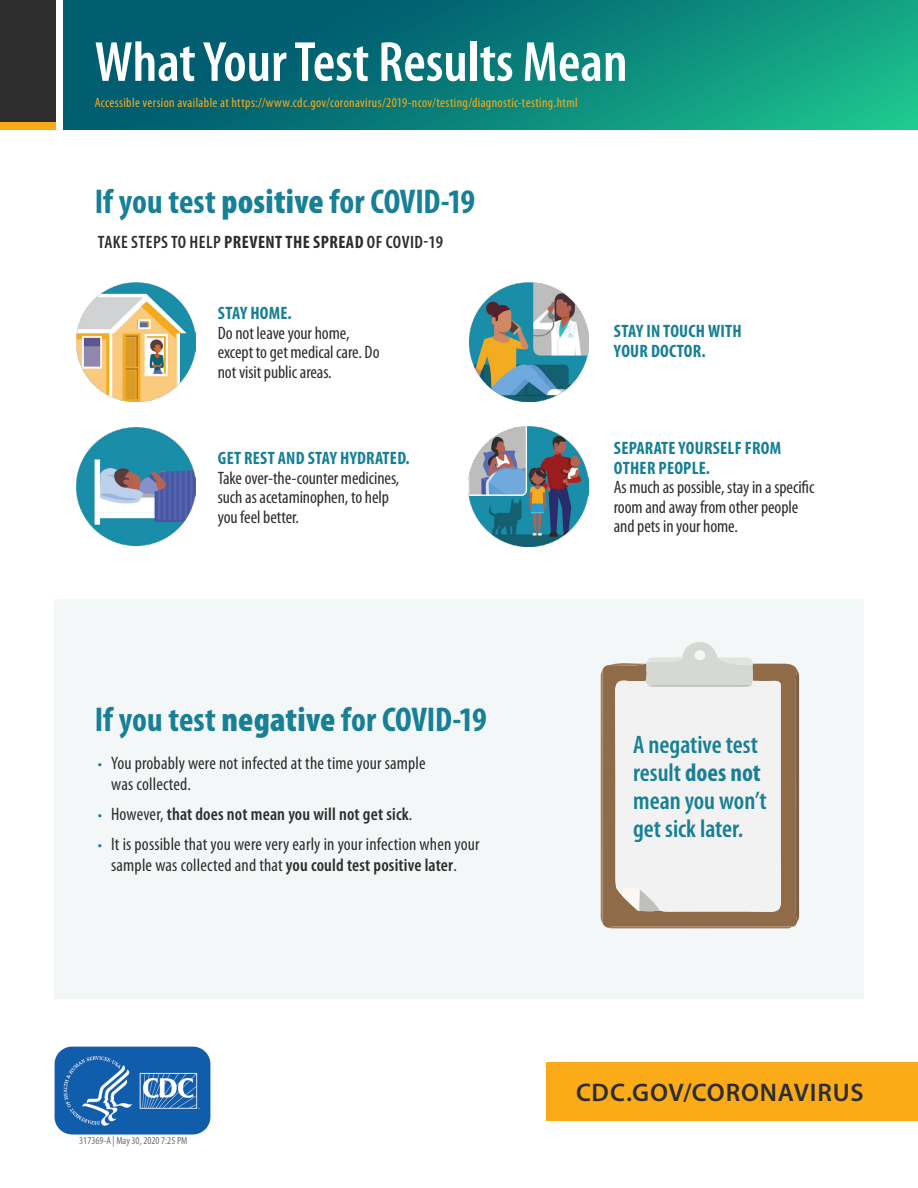
<style>
.page{position:relative;width:918px;height:1188px;background:#fff}
.page>*{position:absolute;margin:0;border:0;box-sizing:border-box;transform-origin:0 0}
.t1{font:600 condensed 57px "Myriad Pro";color:#fff}
.t2{font:700 condensed 34.5px "Myriad Pro";color:#177f96}
.t3{font:600 25.5px "Myriad Pro";letter-spacing:.03em;color:#2d2d2d}
.t4{font:600 condensed 25.35px/27.9px "Myriad Pro";color:#177f96}
.t5{font:condensed 18px/19.5px "Myriad Pro";letter-spacing:-.005em;color:#2d2d2d}
.t6{font:600 condensed 18px "Myriad Pro";letter-spacing:.01em;color:#2d2d2d}
.t7{font:700 condensed 18px/19.5px "Myriad Pro";letter-spacing:.015em;color:#177f96}
.t8{font:condensed 13.5px "Myriad Pro";letter-spacing:.025em;color:#fbab18}
.t9{font:condensed 10.5px "Myriad Pro";color:#6d6e71}
.s1{font-weight:900}
.s2{font-weight:700}
.s3{font-weight:700;color:#177f96}
.s4{font-size:16.5px;color:#177f96}
.s5{font-weight:400;font-size:16.5px;color:#177f96}
.s6{font-weight:400}
.s7{font-weight:600}
</style>
<div class="page">
<div style="left:54px;top:599px;width:810px;height:399px;background:#f4f7f8"></div>
<svg style="left:63px;top:0;width:855px;height:129px;background:#097e79"></svg>
<div style="left:0;top:122px;width:55px;height:7px;background:#fbab18"></div>
<div style="left:0;top:0;width:55px;height:122px;background:#2d2d2d"></div>
<img style="left:54px;top:1046px;width:157px;height:89px">
<div style="left:546px;top:1062px;width:372px;height:58px;background:#fbab18"></div>
<img style="left:77px;top:283px;width:118px;height:118px">
<img style="left:470px;top:283px;width:118px;height:118px">
<img style="left:469px;top:427px;width:120px;height:120px">
<img style="left:77px;top:427px;width:118px;height:119px">
<svg style="left:600px;top:642px;width:200px;height:287px"></svg>
<h1 class="t1" style="left:95px;top:31px;width:535px">What Your Test Results Mean</h1>
<p class="t8" style="left:95px;top:95px;width:484px">Accessible version available at https://www.cdc.gov/coronavirus/2019-ncov/testing/diagnostic-testing.html</p>
<h2 class="t2" style="left:95px;top:183px;width:382px">If you test <span class="s1">positive</span> for COVID-19</h2>
<h3 class="t6" style="left:98px;top:232px;width:347px">TAKE STEPS TO HELP <span class="s2">PREVENT THE SPREAD</span> OF COVID-19</h3>
<p class="t5" style="left:218px;top:304px;width:163px"><span class="s3">STAY HOME.<br></span>Do not leave your home, except to get medical care. Do not visit public areas.</p>
<p class="t5" style="left:218px;top:449px;width:193px"><span class="s3">GET REST AND STAY HYDRATED.<br></span>Take over-the-counter medicines, such as acetaminophen, to help you feel better.</p>
<h2 class="t2" style="left:95px;top:701px;width:394px">If you test <span class="s1">negative</span> for COVID-19</h2>
<p class="t5" style="left:111px;top:753px;width:316px;line-height:21px;text-indent:-14px"><span class="s4">•</span> You probably were not infected at the time your sample was collected.</p>
<p class="t6" style="left:98px;top:804px;width:316px"><span class="s5">•</span> <span class="s6">However,</span> that does not mean you will not get sick<span class="s6">.</span></p>
<p class="t5" style="left:98px;top:834px;width:383px;line-height:21px;text-align:center"><span class="s4">•</span> It is possible that you were very early in your infection when your sample was collected and that <span class="s7">you could test positive later</span>.</p>
<p class="t9" style="left:79px;top:1135px;width:110px">317369-A | May 30, 2020 7:25 PM</p>
<p class="t7" style="left:614px;top:322px;width:129px">STAY IN TOUCH WITH<br>YOUR DOCTOR.</p>
<p class="t5" style="left:614px;top:439px;width:202px"><span class="s3">SEPARATE YOURSELF FROM<br>OTHER PEOPLE.<br></span>As much as possible, stay in a specific room and away from other people and pets in your home.</p>
<p class="t4" style="left:633px;top:731px;width:135px">A negative test result <span class="s2">does not </span>mean you won’t get sick later.</p>
<p class="t3" style="left:576px;top:1078px;width:289px">CDC.GOV/CORONAVIRUS</p>
</div>
